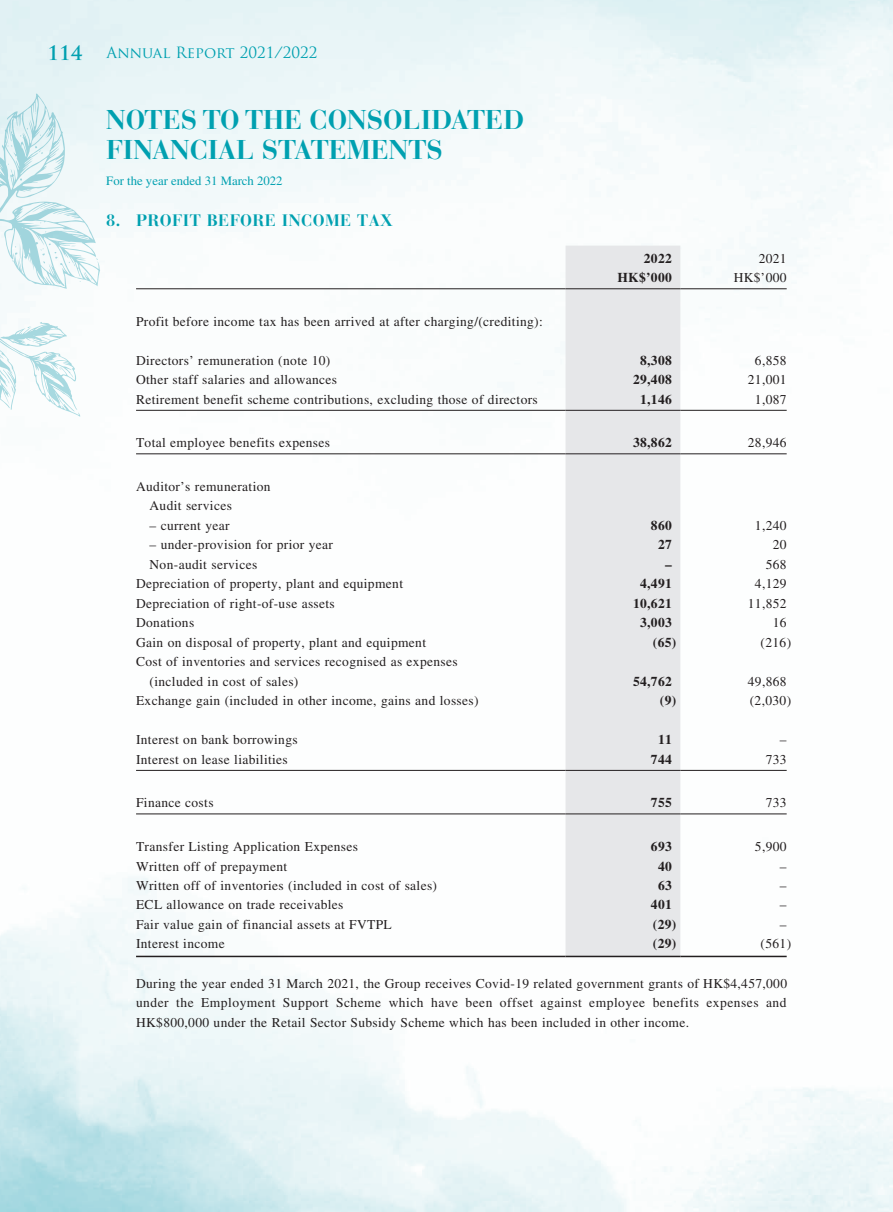
<style>
.page{position:relative;width:893px;height:1212px;background:#fff}
.page>*{position:absolute;margin:0;border:0;box-sizing:border-box;transform-origin:0 0}
.t1{font:700 27px/30px "Bauer Bodoni Std";color:#00a0b0}
.t2{font:700 19.5px "Trajan Pro";color:#00a0b0}
.t3{font:700 16.5px "Bauer Bodoni Std";letter-spacing:.03em;color:#00a0b0}
.t4{font:15.15px "Trajan Pro";color:#00a0b0}
.t5{font:13.5px/19.5px "Times LT Std";letter-spacing:.025em;color:#231f20}
.t6{font:700 13.5px "Times LT Std";letter-spacing:.025em;color:#231f20}
.t7{font:12.75px "Times LT Std";color:#00a0b0}
</style>
<div class="page">
<svg style="left:0;top:322px;width:80px;height:95px"></svg>
<svg style="left:0;top:94px;width:100px;height:195px"></svg>
<div style="left:566px;top:246px;width:114px;height:710px;background:#e6e7e9"></div>
<hr style="left:136px;top:288px;width:430px;height:1px;background:#231f20">
<hr style="left:566px;top:288px;width:114px;height:1px;background:#231f20">
<hr style="left:680px;top:288px;width:107px;height:1px;background:#231f20">
<hr style="left:136px;top:410px;width:430px;height:1px;background:#231f20">
<hr style="left:566px;top:410px;width:114px;height:1px;background:#231f20">
<hr style="left:680px;top:410px;width:107px;height:1px;background:#231f20">
<hr style="left:136px;top:453px;width:430px;height:1px;background:#231f20">
<hr style="left:566px;top:453px;width:114px;height:1px;background:#231f20">
<hr style="left:680px;top:453px;width:107px;height:1px;background:#231f20">
<hr style="left:136px;top:770px;width:430px;height:1px;background:#231f20">
<hr style="left:566px;top:770px;width:114px;height:1px;background:#231f20">
<hr style="left:680px;top:770px;width:107px;height:1px;background:#231f20">
<hr style="left:136px;top:813px;width:430px;height:1px;background:#231f20">
<hr style="left:566px;top:813px;width:114px;height:1px;background:#231f20">
<hr style="left:680px;top:813px;width:107px;height:1px;background:#231f20">
<hr style="left:136px;top:956px;width:430px;height:1px;background:#231f20">
<hr style="left:566px;top:956px;width:114px;height:1px;background:#231f20">
<hr style="left:680px;top:956px;width:107px;height:1px;background:#231f20">
<h2 class="t2" style="left:47px;top:40px;width:37px">114</h2>
<p class="t4" style="left:106px;top:43px;width:213px">Annual Report 2021/2022</p>
<h1 class="t1" style="left:106px;top:104px;width:419px">NOTES TO THE CONSOLIDATED<br>FINANCIAL STATEMENTS</h1>
<p class="t7" style="left:106px;top:174px;width:178px">For the year ended 31 March 2022</p>
<p class="t3" style="left:106px;top:211px;width:288px">8. PROFIT BEFORE INCOME TAX</p>
<p class="t6" style="left:644px;top:250px;width:30px">2022</p>
<p class="t5" style="left:759px;top:248px;width:30px">2021</p>
<p class="t6" style="left:617px;top:270px;width:56px">HK$’000</p>
<p class="t5" style="left:734px;top:268px;width:55px">HK$’000</p>
<p class="t5" style="left:136px;top:311px;width:408px">Profit before income tax has been arrived at after charging/(crediting):</p>
<p class="t5" style="left:136px;top:350px;width:196px">Directors’ remuneration (note 10)</p>
<p class="t6" style="left:640px;top:352px;width:33px">8,308</p>
<p class="t5" style="left:755px;top:350px;width:33px">6,858</p>
<p class="t5" style="left:136px;top:370px;width:203px">Other staff salaries and allowances</p>
<p class="t6" style="left:633px;top:372px;width:40px">29,408</p>
<p class="t5" style="left:748px;top:370px;width:40px">21,001</p>
<p class="t5" style="left:136px;top:389px;width:403px">Retirement benefit scheme contributions, excluding those of directors</p>
<p class="t6" style="left:640px;top:391px;width:33px">1,146</p>
<p class="t5" style="left:755px;top:389px;width:33px">1,087</p>
<p class="t5" style="left:136px;top:433px;width:196px">Total employee benefits expenses</p>
<p class="t6" style="left:633px;top:435px;width:40px">38,862</p>
<p class="t5" style="left:748px;top:433px;width:40px">28,946</p>
<p class="t5" style="left:150px;top:477px;width:123px;text-indent:-14px">Auditor’s remuneration<br>Audit services</p>
<p class="t5" style="left:150px;top:515px;width:82px">– current year</p>
<p class="t6" style="left:651px;top:517px;width:22px">860</p>
<p class="t5" style="left:755px;top:515px;width:33px">1,240</p>
<p class="t5" style="left:150px;top:535px;width:185px">– under-provision for prior year</p>
<p class="t6" style="left:658px;top:537px;width:15px">27</p>
<p class="t5" style="left:773px;top:535px;width:15px">20</p>
<p class="t5" style="left:150px;top:554px;width:109px">Non-audit services</p>
<p class="t6" style="left:665px;top:556px;width:8px">–</p>
<p class="t5" style="left:766px;top:554px;width:22px">568</p>
<p class="t5" style="left:136px;top:574px;width:268px">Depreciation of property, plant and equipment</p>
<p class="t6" style="left:640px;top:576px;width:33px">4,491</p>
<p class="t5" style="left:755px;top:574px;width:33px">4,129</p>
<p class="t5" style="left:136px;top:593px;width:200px">Depreciation of right-of-use assets</p>
<p class="t6" style="left:633px;top:595px;width:40px">10,621</p>
<p class="t5" style="left:748px;top:593px;width:40px">11,852</p>
<p class="t5" style="left:136px;top:613px;width:60px">Donations</p>
<p class="t6" style="left:640px;top:615px;width:33px">3,003</p>
<p class="t5" style="left:773px;top:613px;width:15px">16</p>
<p class="t5" style="left:136px;top:632px;width:292px">Gain on disposal of property, plant and equipment</p>
<p class="t6" style="left:653px;top:634px;width:25px">(65)</p>
<p class="t5" style="left:761px;top:632px;width:32px">(216)</p>
<p class="t5" style="left:150px;top:652px;width:310px;text-indent:-14px">Cost of inventories and services recognised as expenses (included in cost of sales)</p>
<p class="t6" style="left:633px;top:673px;width:40px">54,762</p>
<p class="t5" style="left:748px;top:671px;width:40px">49,868</p>
<p class="t5" style="left:136px;top:691px;width:344px">Exchange gain (included in other income, gains and losses)</p>
<p class="t6" style="left:660px;top:693px;width:18px">(9)</p>
<p class="t5" style="left:750px;top:691px;width:43px">(2,030)</p>
<p class="t5" style="left:136px;top:730px;width:163px">Interest on bank borrowings</p>
<p class="t6" style="left:658px;top:732px;width:15px">11</p>
<p class="t5" style="left:780px;top:730px;width:8px">–</p>
<p class="t5" style="left:136px;top:749px;width:153px">Interest on lease liabilities</p>
<p class="t6" style="left:651px;top:751px;width:22px">744</p>
<p class="t5" style="left:766px;top:749px;width:22px">733</p>
<p class="t5" style="left:136px;top:793px;width:79px">Finance costs</p>
<p class="t6" style="left:651px;top:795px;width:22px">755</p>
<p class="t5" style="left:766px;top:793px;width:22px">733</p>
<p class="t5" style="left:136px;top:837px;width:224px">Transfer Listing Application Expenses</p>
<p class="t6" style="left:651px;top:838px;width:22px">693</p>
<p class="t5" style="left:755px;top:837px;width:33px">5,900</p>
<p class="t5" style="left:136px;top:856px;width:153px">Written off of prepayment</p>
<p class="t6" style="left:658px;top:858px;width:15px">40</p>
<p class="t5" style="left:780px;top:856px;width:8px">–</p>
<p class="t5" style="left:136px;top:876px;width:303px">Written off of inventories (included in cost of sales)</p>
<p class="t6" style="left:658px;top:877px;width:15px">63</p>
<p class="t5" style="left:780px;top:876px;width:8px">–</p>
<p class="t5" style="left:136px;top:895px;width:209px">ECL allowance on trade receivables</p>
<p class="t6" style="left:651px;top:897px;width:22px">401</p>
<p class="t5" style="left:780px;top:895px;width:8px">–</p>
<p class="t5" style="left:136px;top:915px;width:257px">Fair value gain of financial assets at FVTPL</p>
<p class="t6" style="left:653px;top:916px;width:25px">(29)</p>
<p class="t5" style="left:780px;top:915px;width:8px">–</p>
<p class="t5" style="left:136px;top:934px;width:90px">Interest income</p>
<p class="t6" style="left:653px;top:936px;width:25px">(29)</p>
<p class="t5" style="left:761px;top:934px;width:32px">(561)</p>
<p class="t5" style="left:136px;top:973px;width:652px;text-align:justify">During the year ended 31 March 2021, the Group receives Covid-19 related government grants of HK$4,457,000 under the Employment Support Scheme which have been offset against employee benefits expenses and HK$800,000 under the Retail Sector Subsidy Scheme which has been included in other income.</p>
</div>
